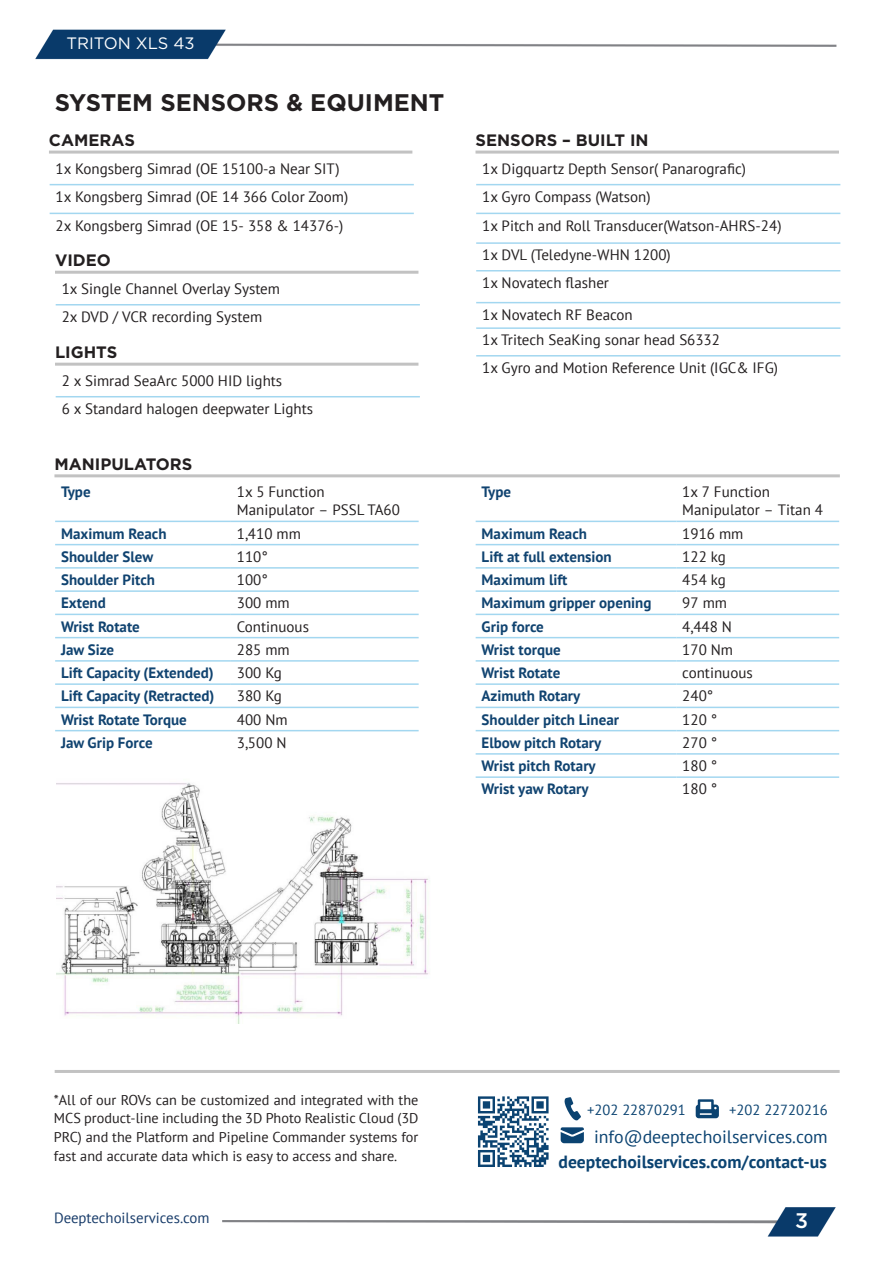
<style>
.page{position:relative;width:893px;height:1263px;background:#fff}
.page>*{position:absolute;margin:0;border:0;box-sizing:border-box;transform-origin:0 0}
.t1{font:700 24px "Gotham";color:#231f20}
.t2{font:500 21.15px "Gotham";color:#fff}
.t3{font:17.85px "PT Sans";color:#0b4371}
.t4{font:700 17.55px "PT Sans";color:#0b4371}
.t5{font:700 16.5px "Gotham";color:#231f20}
.t6{font:16.5px "Gotham";color:#fff}
.t7{font:15px/18px "PT Sans";color:#231f20}
.t8{font:700 15px "PT Sans";color:#104370}
.t9{font:14.85px "PT Sans";color:#173b69}
.t10{font:14.55px "PT Sans";color:#0b4371}
.t11{font:14.25px/18.8px "PT Sans";color:#231f20;text-align:justify}
</style>
<div class="page">
<img style="left:35px;top:29px;width:806px;height:1208px">
<hr style="left:50px;top:184px;width:364px;height:1px;background:#a3d7f0">
<hr style="left:50px;top:213px;width:364px;height:1px;background:#a3d7f0">
<hr style="left:49px;top:151px;width:363px;height:3px;background:#c2c2c2">
<hr style="left:55px;top:1070px;width:785px;height:3px;background:#c2c2c2">
<div style="left:475px;top:1094px;width:76px;height:75px;background:#fff"></div>
<svg style="left:478px;top:1096px;width:71px;height:71px"></svg>
<svg style="left:564px;top:1097px;width:17px;height:23px"></svg>
<svg style="left:561px;top:1127px;width:23px;height:16px"></svg>
<svg style="left:696px;top:1099px;width:23px;height:19px"></svg>
<hr style="left:476px;top:184px;width:364px;height:1px;background:#a3d7f0">
<hr style="left:476px;top:213px;width:364px;height:1px;background:#a3d7f0">
<hr style="left:476px;top:242px;width:364px;height:2px;background:#a3d7f0">
<hr style="left:476px;top:270px;width:364px;height:1px;background:#a3d7f0">
<hr style="left:476px;top:302px;width:364px;height:1px;background:#a3d7f0">
<hr style="left:476px;top:327px;width:364px;height:2px;background:#a3d7f0">
<hr style="left:476px;top:355px;width:364px;height:1px;background:#a3d7f0">
<hr style="left:475px;top:151px;width:364px;height:3px;background:#c2c2c2">
<hr style="left:56px;top:304px;width:364px;height:1px;background:#a3d7f0">
<hr style="left:55px;top:271px;width:363px;height:3px;background:#c2c2c2">
<hr style="left:56px;top:396px;width:364px;height:1px;background:#a3d7f0">
<hr style="left:55px;top:363px;width:363px;height:3px;background:#c2c2c2">
<img style="left:56px;top:772px;width:381px;height:252px">
<hr style="left:55px;top:521px;width:176px;height:1px;background:#a3d7f0">
<hr style="left:231px;top:521px;width:188px;height:1px;background:#a3d7f0">
<hr style="left:55px;top:544px;width:176px;height:1px;background:#a3d7f0">
<hr style="left:231px;top:544px;width:188px;height:1px;background:#a3d7f0">
<hr style="left:55px;top:567px;width:176px;height:2px;background:#a3d7f0">
<hr style="left:231px;top:567px;width:188px;height:2px;background:#a3d7f0">
<hr style="left:55px;top:590px;width:176px;height:2px;background:#a3d7f0">
<hr style="left:231px;top:590px;width:188px;height:2px;background:#a3d7f0">
<hr style="left:55px;top:614px;width:176px;height:1px;background:#a3d7f0">
<hr style="left:231px;top:614px;width:188px;height:1px;background:#a3d7f0">
<hr style="left:55px;top:637px;width:176px;height:1px;background:#a3d7f0">
<hr style="left:231px;top:637px;width:188px;height:1px;background:#a3d7f0">
<hr style="left:55px;top:660px;width:176px;height:2px;background:#a3d7f0">
<hr style="left:231px;top:660px;width:188px;height:2px;background:#a3d7f0">
<hr style="left:55px;top:683px;width:176px;height:2px;background:#a3d7f0">
<hr style="left:231px;top:683px;width:188px;height:2px;background:#a3d7f0">
<hr style="left:55px;top:707px;width:176px;height:1px;background:#a3d7f0">
<hr style="left:231px;top:707px;width:188px;height:1px;background:#a3d7f0">
<hr style="left:55px;top:730px;width:176px;height:1px;background:#a3d7f0">
<hr style="left:231px;top:730px;width:188px;height:1px;background:#a3d7f0">
<hr style="left:54px;top:474px;width:786px;height:3px;background:#c2c2c2">
<hr style="left:476px;top:521px;width:200px;height:1px;background:#a3d7f0">
<hr style="left:676px;top:521px;width:163px;height:1px;background:#a3d7f0">
<hr style="left:476px;top:544px;width:200px;height:1px;background:#a3d7f0">
<hr style="left:676px;top:544px;width:163px;height:1px;background:#a3d7f0">
<hr style="left:476px;top:567px;width:200px;height:2px;background:#a3d7f0">
<hr style="left:676px;top:567px;width:163px;height:2px;background:#a3d7f0">
<hr style="left:476px;top:590px;width:200px;height:2px;background:#a3d7f0">
<hr style="left:676px;top:590px;width:163px;height:2px;background:#a3d7f0">
<hr style="left:476px;top:614px;width:200px;height:1px;background:#a3d7f0">
<hr style="left:676px;top:614px;width:163px;height:1px;background:#a3d7f0">
<hr style="left:476px;top:637px;width:200px;height:1px;background:#a3d7f0">
<hr style="left:676px;top:637px;width:163px;height:1px;background:#a3d7f0">
<hr style="left:476px;top:660px;width:200px;height:2px;background:#a3d7f0">
<hr style="left:676px;top:660px;width:163px;height:2px;background:#a3d7f0">
<hr style="left:476px;top:683px;width:200px;height:2px;background:#a3d7f0">
<hr style="left:676px;top:683px;width:163px;height:2px;background:#a3d7f0">
<hr style="left:476px;top:707px;width:200px;height:1px;background:#a3d7f0">
<hr style="left:676px;top:707px;width:163px;height:1px;background:#a3d7f0">
<hr style="left:476px;top:730px;width:200px;height:1px;background:#a3d7f0">
<hr style="left:676px;top:730px;width:163px;height:1px;background:#a3d7f0">
<hr style="left:476px;top:753px;width:200px;height:2px;background:#a3d7f0">
<hr style="left:676px;top:753px;width:163px;height:2px;background:#a3d7f0">
<hr style="left:476px;top:776px;width:200px;height:2px;background:#a3d7f0">
<hr style="left:676px;top:776px;width:163px;height:2px;background:#a3d7f0">
<p class="t6" style="left:66px;top:33px;width:130px">TRITON XLS 43</p>
<p class="t1" style="left:55px;top:86px;width:391px">SYSTEM SENSORS &amp; EQUIMENT</p>
<p class="t5" style="left:49px;top:129px;width:87px">CAMERAS</p>
<p class="t7" style="left:56px;top:159px;width:285px">1x Kongsberg Simrad (OE 15100-a Near SIT)</p>
<p class="t7" style="left:56px;top:187px;width:294px">1x Kongsberg Simrad (OE 14 366 Color Zoom)</p>
<p class="t7" style="left:56px;top:216px;width:289px">2x Kongsberg Simrad (OE 15- 358 &amp; 14376-)</p>
<p class="t5" style="left:55px;top:249px;width:57px">VIDEO</p>
<p class="t7" style="left:62px;top:279px;width:220px">1x Single Channel Overlay System</p>
<p class="t7" style="left:62px;top:307px;width:202px">2x DVD / VCR recording System</p>
<p class="t5" style="left:55px;top:341px;width:64px">LIGHTS</p>
<p class="t7" style="left:62px;top:371px;width:222px">2 x Simrad SeaArc 5000 HID lights</p>
<p class="t7" style="left:62px;top:399px;width:253px">6 x Standard halogen deepwater Lights</p>
<p class="t5" style="left:54px;top:453px;width:139px">MANIPULATORS</p>
<p class="t8" style="left:61px;top:482px;width:31px">Type</p>
<p class="t7" style="left:237px;top:483px;width:89px">1x 5 Function</p>
<p class="t7" style="left:237px;top:501px;width:164px">Manipulator – PSSL TA60</p>
<p class="t8" style="left:61px;top:523px;width:107px">Maximum Reach</p>
<p class="t7" style="left:237px;top:524px;width:65px">1,410 mm</p>
<p class="t8" style="left:61px;top:547px;width:94px">Shoulder Slew</p>
<p class="t7" style="left:237px;top:547px;width:32px">110°</p>
<p class="t8" style="left:61px;top:570px;width:95px">Shoulder Pitch</p>
<p class="t7" style="left:237px;top:570px;width:32px">100°</p>
<p class="t8" style="left:61px;top:593px;width:46px">Extend</p>
<p class="t7" style="left:237px;top:594px;width:54px">300 mm</p>
<p class="t8" style="left:61px;top:616px;width:80px">Wrist Rotate</p>
<p class="t7" style="left:237px;top:617px;width:74px">Continuous</p>
<p class="t8" style="left:61px;top:640px;width:55px">Jaw Size</p>
<p class="t7" style="left:237px;top:640px;width:54px">285 mm</p>
<p class="t8" style="left:61px;top:663px;width:154px">Lift Capacity (Extended)</p>
<p class="t7" style="left:237px;top:663px;width:47px">300 Kg</p>
<p class="t8" style="left:61px;top:686px;width:155px">Lift Capacity (Retracted)</p>
<p class="t7" style="left:237px;top:687px;width:47px">380 Kg</p>
<p class="t8" style="left:61px;top:709px;width:127px">Wrist Rotate Torque</p>
<p class="t7" style="left:237px;top:710px;width:52px">400 Nm</p>
<p class="t8" style="left:61px;top:733px;width:93px">Jaw Grip Force</p>
<p class="t7" style="left:237px;top:733px;width:51px">3,500 N</p>
<p class="t5" style="left:475px;top:129px;width:175px">SENSORS – BUILT IN</p>
<p class="t7" style="left:482px;top:159px;width:265px">1x Digquartz Depth Sensor( Panarografic)</p>
<p class="t7" style="left:482px;top:187px;width:170px">1x Gyro Compass (Watson)</p>
<p class="t7" style="left:482px;top:216px;width:301px">1x Pitch and Roll Transducer(Watson-AHRS-24)</p>
<p class="t7" style="left:482px;top:246px;width:190px">1x DVL (Teledyne-WHN 1200)</p>
<p class="t7" style="left:482px;top:273px;width:128px">1x Novatech flasher</p>
<p class="t7" style="left:482px;top:305px;width:152px">1x Novatech RF Beacon</p>
<p class="t7" style="left:482px;top:331px;width:239px">1x Tritech SeaKing sonar head S6332</p>
<p class="t7" style="left:482px;top:358px;width:297px">1x Gyro and Motion Reference Unit (IGC&amp; IFG)</p>
<p class="t8" style="left:482px;top:482px;width:31px">Type</p>
<p class="t7" style="left:682px;top:483px;width:142px">1x 7 Function<br>Manipulator – Titan 4</p>
<p class="t8" style="left:482px;top:523px;width:107px">Maximum Reach</p>
<p class="t7" style="left:682px;top:524px;width:63px">1916 mm</p>
<p class="t8" style="left:482px;top:547px;width:132px">Lift at full extension</p>
<p class="t7" style="left:682px;top:547px;width:45px">122 kg</p>
<p class="t8" style="left:482px;top:570px;width:87px">Maximum lift</p>
<p class="t7" style="left:682px;top:570px;width:45px">454 kg</p>
<p class="t8" style="left:482px;top:593px;width:171px">Maximum gripper opening</p>
<p class="t7" style="left:682px;top:594px;width:46px">97 mm</p>
<p class="t8" style="left:482px;top:616px;width:64px">Grip force</p>
<p class="t7" style="left:682px;top:617px;width:51px">4,448 N</p>
<p class="t8" style="left:482px;top:640px;width:81px">Wrist torque</p>
<p class="t7" style="left:682px;top:640px;width:52px">170 Nm</p>
<p class="t8" style="left:482px;top:663px;width:80px">Wrist Rotate</p>
<p class="t7" style="left:682px;top:663px;width:72px">continuous</p>
<p class="t8" style="left:482px;top:686px;width:100px">Azimuth Rotary</p>
<p class="t7" style="left:682px;top:687px;width:32px">240°</p>
<p class="t8" style="left:482px;top:709px;width:139px">Shoulder pitch Linear</p>
<p class="t7" style="left:682px;top:710px;width:36px">120 °</p>
<p class="t8" style="left:482px;top:733px;width:121px">Elbow pitch Rotary</p>
<p class="t7" style="left:682px;top:733px;width:36px">270 °</p>
<p class="t8" style="left:482px;top:756px;width:116px">Wrist pitch Rotary</p>
<p class="t7" style="left:682px;top:756px;width:36px">180 °</p>
<p class="t8" style="left:482px;top:779px;width:108px">Wrist yaw Rotary</p>
<p class="t7" style="left:682px;top:780px;width:36px">180 °</p>
<p class="t11" style="left:54px;top:1090px;width:366px">*All of our ROVs can be customized and integrated with the MCS product-line including the 3D Photo Realistic Cloud (3D PRC) and the Platform and Pipeline Commander systems for fast and accurate data which is easy to access and share.</p>
<p class="t9" style="left:54px;top:1208px;width:157px">Deeptechoilservices.com</p>
<p class="t10" style="left:587px;top:1101px;width:100px">+202 22870291</p>
<p class="t10" style="left:729px;top:1101px;width:100px">+202 22720216</p>
<p class="t3" style="left:594px;top:1125px;width:235px">info@deeptechoilservices.com</p>
<p class="t4" style="left:558px;top:1150px;width:270px">deeptechoilservices.com/contact-us</p>
<h2 class="t2" style="left:795px;top:1206px;width:15px">3</h2>
</div>
